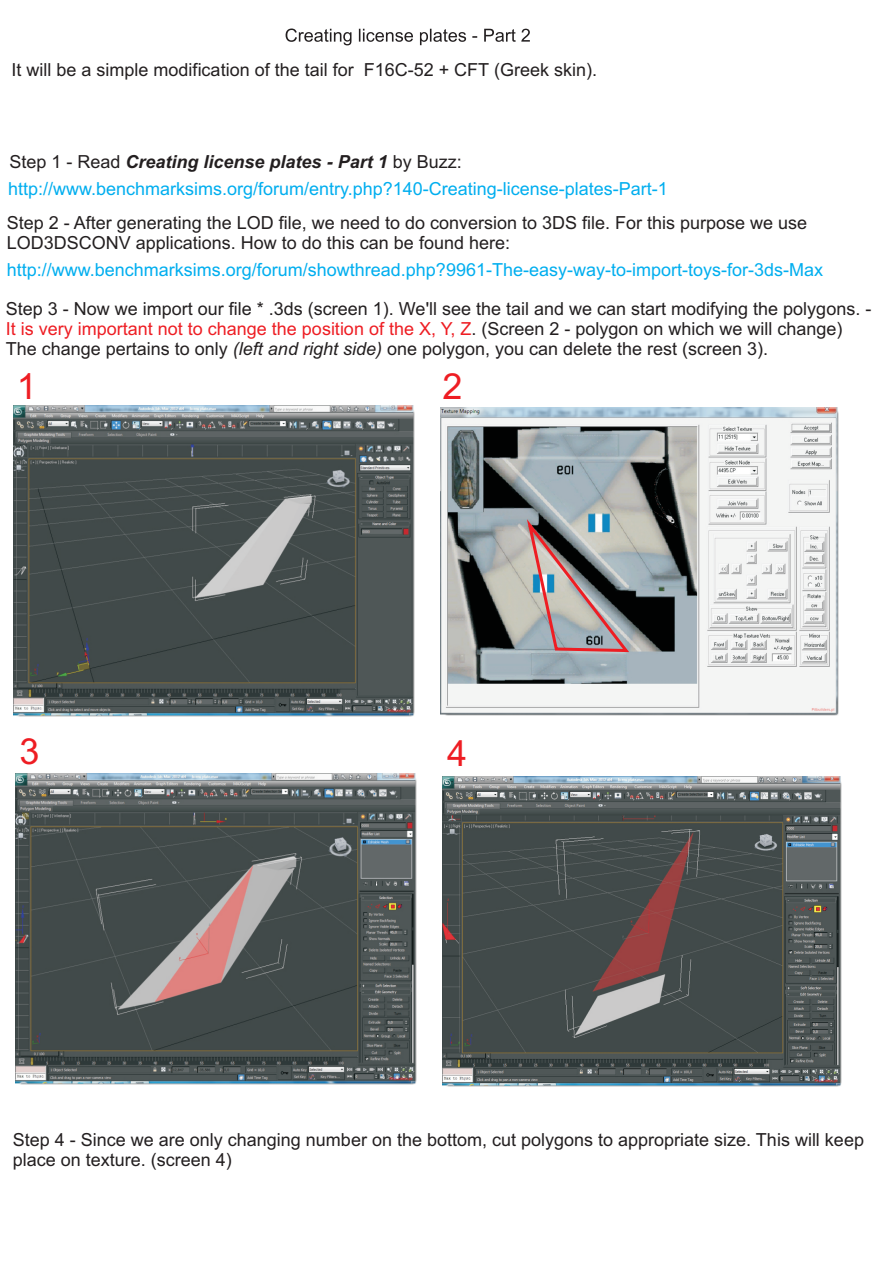
<style>
.page{position:relative;width:893px;height:1263px;background:#fff}
.page>*{position:absolute;margin:0;border:0;box-sizing:border-box;transform-origin:0 0}
.t1{font:36px "Arial";color:#ee1d23}
.t2{font:18px/20.1px "Arial";color:#231f20}
.t3{font:18px/26.8px "Arial";color:#00aeef}
.s1{color:#231f20}
.s2{font-weight:700;font-style:italic;color:#231f20}
.s3{color:#ee1d23}
.s4{font-style:italic}
</style>
<div class="page">
<svg style="left:286px;top:29px;width:244px;height:16px"></svg>
<img style="left:13px;top:405px;width:401px;height:311px">
<img style="left:440px;top:407px;width:398px;height:309px">
<svg style="left:526px;top:521px;width:106px;height:133px;background:#989192"></svg>
<img style="left:15px;top:773px;width:401px;height:311px">
<img style="left:443px;top:777px;width:399px;height:309px">
<p class="t2" style="left:12px;top:62px;width:587px">It will be a simple modification of the tail for F16C-52 + CFT (Greek skin).</p>
<p class="t3" style="left:8px;top:150px;width:661px"><span class="s1">Step 1 - Read</span> <span class="s2">Creating license plates - Part 1</span> <span class="s1">by Buzz: </span>http://www.benchmarksims.org/forum/entry.php?140-Creating-license-plates-Part-1</p>
<p class="t2" style="left:7px;top:214px;width:802px">Step 2 - After generating the LOD file, we need to do conversion to 3DS file. For this purpose we use<br>LOD3DSCONV applications. How to do this can be found here:</p>
<p class="t3" style="left:7px;top:258px;width:818px">http://www.benchmarksims.org/forum/showthread.php?9961-The-easy-way-to-import-toys-for-3ds-Max</p>
<p class="t2" style="left:6px;top:300px;width:867px">Step 3 - Now we import our file * .3ds (screen 1). We'll see the tail and we can start modifying the polygons. -<br><span class="s3">It is very important not to change the position of the X, Y, Z</span>. (Screen 2 - polygon on which we will change)<br>The change pertains to only <span class="s4">(left and right side)</span> one polygon, you can delete the rest (screen 3).</p>
<h1 class="t1" style="left:17px;top:373px;width:22px">1</h1>
<h1 class="t1" style="left:442px;top:373px;width:22px">2</h1>
<h1 class="t1" style="left:19px;top:738px;width:22px">3</h1>
<h1 class="t1" style="left:447px;top:740px;width:22px">4</h1>
<p class="t2" style="left:13px;top:1131px;width:853px">Step 4 - Since we are only changing number on the bottom, cut polygons to appropriate size. This will keep place on texture. (screen 4)</p>
</div>
